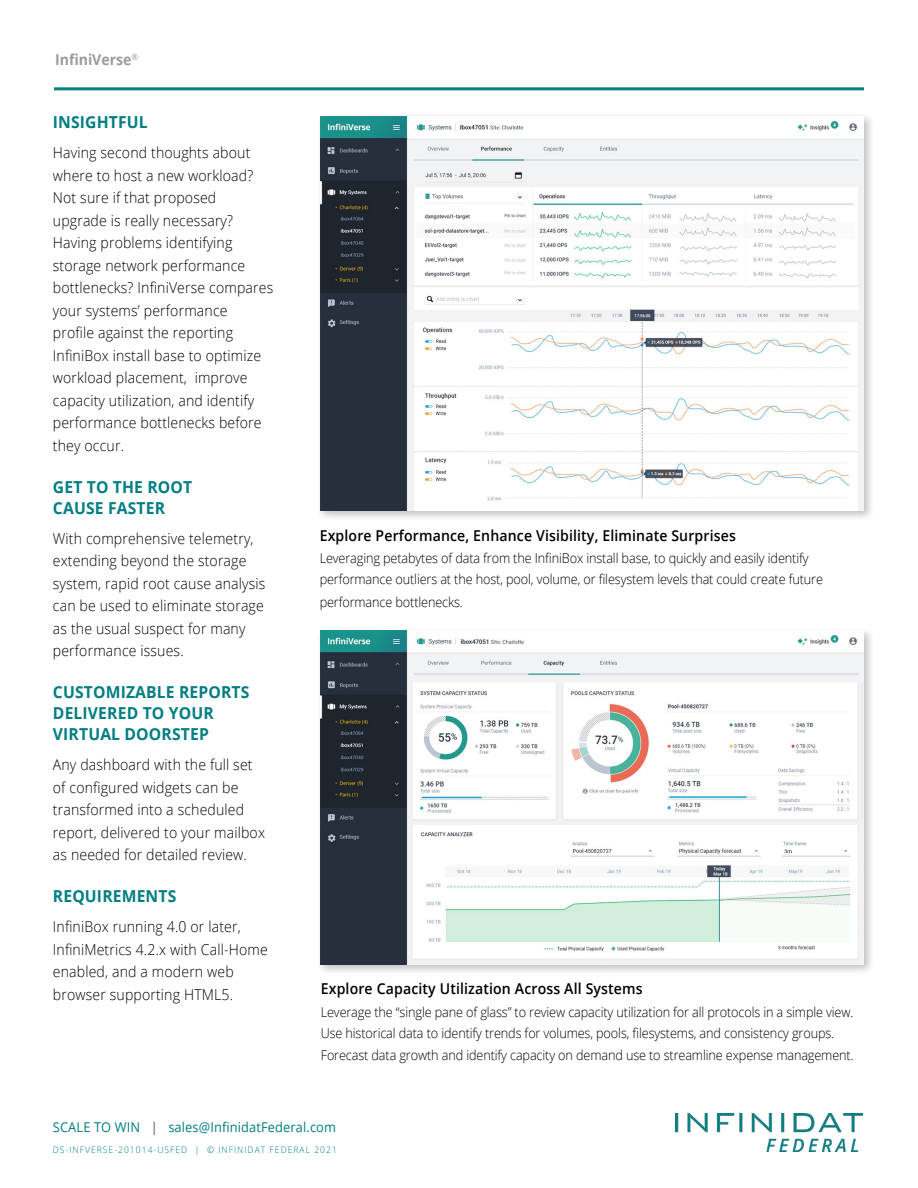
<style>
.page{position:relative;width:918px;height:1188px;background:#fff}
.page>*{position:absolute;margin:0;border:0;box-sizing:border-box;transform-origin:0 0}
.t1{font:700 16.5px/21px "Open Sans";letter-spacing:.01em;color:#007e82;scale:.95 1}
.t2{font:300 15px/22.5px "Open Sans";letter-spacing:.01em;color:#000;scale:.94 1}
.t3{font:600 15px "Open Sans";letter-spacing:.01em;color:#000;scale:.94 1}
.t4{font:700 15px "Open Sans";color:#9c9b9f;scale:.94 1}
.t5{font:300 13.5px/21px "Open Sans";letter-spacing:-.01em;color:#000;scale:.94 1}
.t6{font:13.5px "Open Sans";letter-spacing:.01em;color:#007e82;scale:.95 1}
.t7{font:300 9px "Open Sans";letter-spacing:.12em;color:#007e82;scale:.95 1}
.s1{color:#4f535a}
</style>
<div class="page">
<hr style="left:54px;top:87px;width:810px;height:3px;background:#007e82">
<div style="left:316px;top:626px;width:559px;height:349px;background:#000;opacity:.25"></div>
<img style="left:320px;top:631px;width:544px;height:333px">
<div style="left:316px;top:112px;width:559px;height:410px;background:#000;opacity:.25"></div>
<img style="left:320px;top:116px;width:544px;height:395px">
<img style="left:676px;top:1113px;width:187px;height:39px">
<p class="t4" style="left:55px;top:49px;width:90px">InfiniVerse<sup>®</sup></p>
<p class="t1" style="left:53px;top:111px;width:101px">INSIGHTFUL</p>
<p class="t2" style="left:53px;top:141px;width:236px">Having second thoughts about where to host a new workload?<br>Not sure if that proposed upgrade is really necessary?<br>Having problems identifying storage network performance bottlenecks? InfiniVerse compares your systems’ performance<br>profile against the reporting<br>InfiniBox install base to optimize workload placement, improve capacity utilization, and identify performance bottlenecks before they occur.</p>
<p class="t1" style="left:53px;top:476px;width:148px">GET TO THE ROOT<br>CAUSE FASTER</p>
<p class="t2" style="left:53px;top:527px;width:228px">With comprehensive telemetry, extending beyond the storage system, rapid root cause analysis can be used to eliminate storage as the usual suspect for many performance issues.</p>
<p class="t1" style="left:53px;top:681px;width:208px">CUSTOMIZABLE REPORTS<br>DELIVERED TO YOUR<br>VIRTUAL DOORSTEP</p>
<p class="t2" style="left:53px;top:753px;width:227px">Any dashboard with the full set of configured widgets can be transformed into a scheduled report, delivered to your mailbox as needed for detailed review.</p>
<p class="t1" style="left:53px;top:885px;width:132px">REQUIREMENTS</p>
<p class="t2" style="left:53px;top:915px;width:230px">InfiniBox running 4.0 or later,<br>InfiniMetrics 4.2.x with Call-Home enabled, and a modern web browser supporting HTML5.</p>
<p class="t3" style="left:320px;top:525px;width:444px">Explore Performance, Enhance Visibility, Eliminate Surprises</p>
<p class="t5" style="left:320px;top:548px;width:537px">Leveraging petabytes of data from the InfiniBox install base, to quickly and easily identify performance outliers at the host, pool, volume, or filesystem levels that could create future</p>
<p class="t5" style="left:320px;top:591px;width:154px">performance bottlenecks.</p>
<p class="t3" style="left:321px;top:979px;width:344px">Explore Capacity Utilization Across All Systems</p>
<p class="t5" style="left:321px;top:1001px;width:568px">Leverage the “single pane of glass” to review capacity utilization for all protocols in a simple view.<br>Use historical data to identify trends for volumes, pools, filesystems, and consistency groups.</p>
<p class="t5" style="left:321px;top:1045px;width:569px">Forecast data growth and identify capacity on demand use to streamline expense management.</p>
<p class="t6" style="left:53px;top:1118px;width:300px">SCALE TO WIN <span class="s1">|</span> sales@InfinidatFederal.com</p>
<p class="t7" style="left:53px;top:1143px;width:301px">DS-INFVERSE-201014-USFED | © INFINIDAT FEDERAL 2021</p>
</div>
